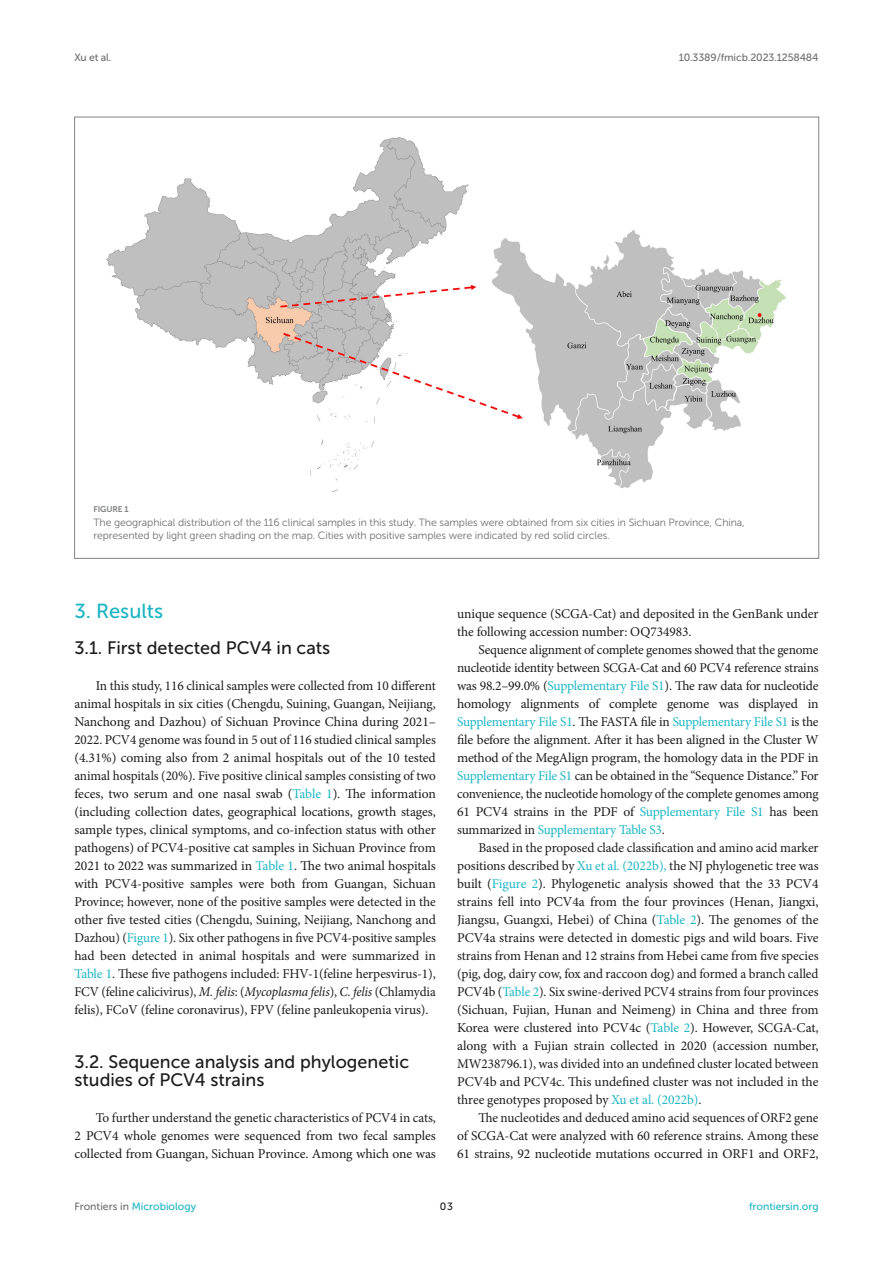
<style>
.page{position:relative;width:893px;height:1263px;background:#fff}
.page>*{position:absolute;margin:0;border:0;box-sizing:border-box;transform-origin:0 0}
.HEAD_1{font:20.25px "Museo Sans 500";color:#1db5c3}
.HEAD_2{font:18px/18px "Museo Sans 500";color:#1b1c1b}
.HEAD_2_after_HEAD_1{font:18px "Museo Sans 500";color:#1b1c1b}
.TEXT{font:13.5px/18px "Minion Pro";letter-spacing:-.01em;color:#1b1c1b;text-align:justify}
.TEXT_FLUSH{font:13.5px/18px "Minion Pro";letter-spacing:-.005em;color:#1b1c1b;text-align:justify}
.FIG_LEG{font:10.5px/13.5px "Museo Sans 300";letter-spacing:-.01em;color:#706f70}
.t1{font:10.5px "Museo Sans 500";color:#1db5c3}
.t2{font:10.5px "Museo Sans 500";letter-spacing:-.015em;color:#706f70}
.t3{font:10.5px "Museo Sans 500";color:#1b1c1b}
.FIG_HD{font:8.25px "Museo Sans 700";letter-spacing:-.01em;color:#7e7f7f}
.s1{color:#1db5c3}
.s2{font-style:italic}
.s3{color:#706f70}
</style>
<div class="page">
<img style="left:106px;top:137px;width:680px;height:355px">
<p class="t2" style="left:74px;top:51px;width:39px">Xu et al.</p>
<p class="t2" style="left:679px;top:51px;width:141px">10.3389/fmicb.2023.1258484</p>
<p class="FIG_HD" style="left:94px;top:505px;width:37px">FIGURE 1</p>
<p class="FIG_LEG" style="left:94px;top:516px;width:653px">The geographical distribution of the 116 clinical samples in this study. The samples were obtained from six cities in Sichuan Province, China, represented by light green shading on the map. Cities with positive samples were indicated by red solid circles.</p>
<p class="HEAD_1" style="left:74px;top:600px;width:90px">3. Results</p>
<p class="HEAD_2_after_HEAD_1" style="left:74px;top:638px;width:257px">3.1. First detected PCV4 in cats</p>
<p class="TEXT_FLUSH" style="left:74px;top:677px;width:363px;text-indent:21px">In this study, 116 clinical samples were collected from 10 different animal hospitals in six cities (Chengdu, Suining, Guangan, Neijiang, Nanchong and Dazhou) of Sichuan Province China during 2021– 2022. PCV4 genome was found in 5 out of 116 studied clinical samples (4.31%) coming also from 2 animal hospitals out of the 10 tested animal hospitals (20%). Five positive clinical samples consisting of two feces, two serum and one nasal swab (<span class="s1">Table 1</span>). The information (including collection dates, geographical locations, growth stages, sample types, clinical symptoms, and co-infection status with other pathogens) of PCV4-positive cat samples in Sichuan Province from 2021 to 2022 was summarized in <span class="s1">Table 1</span>. The two animal hospitals with PCV4-positive samples were both from Guangan, Sichuan Province; however, none of the positive samples were detected in the other five tested cities (Chengdu, Suining, Neijiang, Nanchong and Dazhou) (<span class="s1">Figure 1</span>). Six other pathogens in five PCV4-positive samples had been detected in animal hospitals and were summarized in <span class="s1">Table 1</span>. These five pathogens included: FHV-1(feline herpesvirus-1), FCV (feline calicivirus), <span class="s2">M. felis</span>: (<span class="s2">Mycoplasma felis</span>), <span class="s2">C. felis</span> (Chlamydia felis), FCoV (feline coronavirus), FPV (feline panleukopenia virus).</p>
<p class="HEAD_2" style="left:74px;top:1053px;width:336px">3.2. Sequence analysis and phylogenetic studies of PCV4 strains</p>
<p class="TEXT_FLUSH" style="left:74px;top:1109px;width:363px;text-indent:21px">To further understand the genetic characteristics of PCV4 in cats, 2 PCV4 whole genomes were sequenced from two fecal samples collected from Guangan, Sichuan Province. Among which one was</p>
<p class="TEXT_FLUSH" style="left:457px;top:605px;width:363px">unique sequence (SCGA-Cat) and deposited in the GenBank under the following accession number: OQ734983.</p>
<p class="TEXT" style="left:457px;top:641px;width:363px;text-indent:21px">Sequence alignment of complete genomes showed that the genome nucleotide identity between SCGA-Cat and 60 PCV4 reference strains was 98.2–99.0% (<span class="s1">Supplementary File S1</span>). The raw data for nucleotide homology alignments of complete genome was displayed in <span class="s1">Supplementary File S1</span>. The FASTA file in <span class="s1">Supplementary File S1</span> is the file before the alignment. After it has been aligned in the Cluster W method of the MegAlign program, the homology data in the PDF in <span class="s1">Supplementary File S1</span> can be obtained in the “Sequence Distance.” For convenience, the nucleotide homology of the complete genomes among 61 PCV4 strains in the PDF of <span class="s1">Supplementary File S1</span> has been summarized in <span class="s1">Supplementary Table S3</span>.</p>
<p class="TEXT" style="left:457px;top:839px;width:363px;text-indent:21px">Based in the proposed clade classification and amino acid marker positions described by <span class="s1">Xu et al. (2022b),</span> the NJ phylogenetic tree was built (<span class="s1">Figure 2</span>). Phylogenetic analysis showed that the 33 PCV4 strains fell into PCV4a from the four provinces (Henan, Jiangxi, Jiangsu, Guangxi, Hebei) of China (<span class="s1">Table 2</span>). The genomes of the PCV4a strains were detected in domestic pigs and wild boars. Five strains from Henan and 12 strains from Hebei came from five species (pig, dog, dairy cow, fox and raccoon dog) and formed a branch called PCV4b (<span class="s1">Table 2</span>). Six swine-derived PCV4 strains from four provinces (Sichuan, Fujian, Hunan and Neimeng) in China and three from Korea were clustered into PCV4c (<span class="s1">Table 2</span>). However, SCGA-Cat, along with a Fujian strain collected in 2020 (accession number, MW238796.1), was divided into an undefined cluster located between PCV4b and PCV4c. This undefined cluster was not included in the three genotypes proposed by <span class="s1">Xu et al. (2022b)</span>.</p>
<p class="TEXT" style="left:457px;top:1109px;width:363px;text-indent:21px">The nucleotides and deduced amino acid sequences of ORF2 gene of SCGA-Cat were analyzed with 60 reference strains. Among these 61 strains, 92 nucleotide mutations occurred in ORF1 and ORF2,</p>
<p class="t1" style="left:74px;top:1200px;width:123px"><span class="s3">Frontiers in</span> Microbiology</p>
<p class="t3" style="left:440px;top:1200px;width:15px">03</p>
<p class="t1" style="left:749px;top:1200px;width:71px">frontiersin.org</p>
</div>
